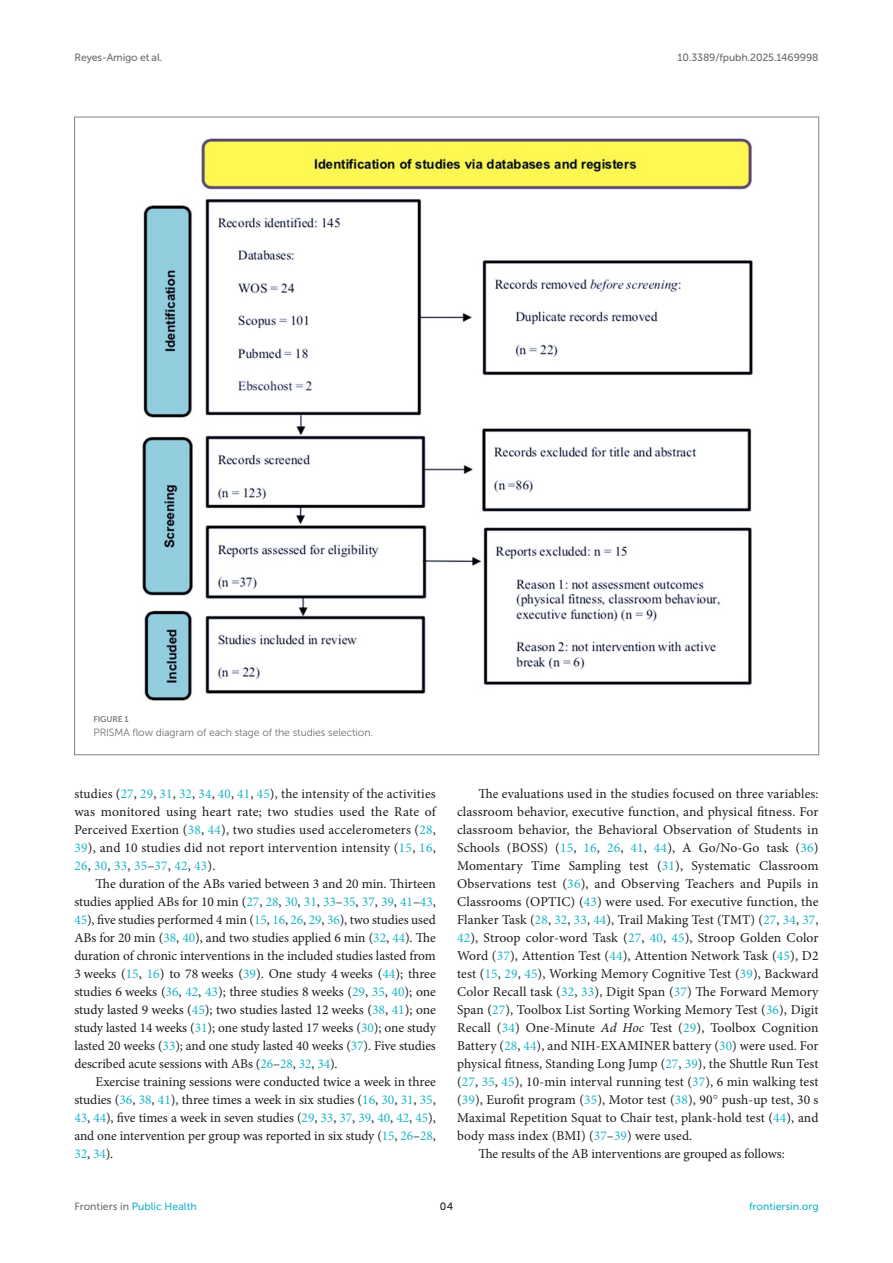
<style>
.page{position:relative;width:893px;height:1263px;background:#fff}
.page>*{position:absolute;margin:0;border:0;box-sizing:border-box;transform-origin:0 0}
.TEXT{font:13.5px/18px "Minion Pro";color:#1b1c1b;text-align:justify}
.FIG_LEG{font:10.5px "Museo Sans 300";letter-spacing:-.01em;color:#706f70}
.t1{font:10.5px "Museo Sans 500";letter-spacing:-.015em;color:#706f70}
.t2{font:10.5px "Museo Sans 500";color:#1db5c3}
.t3{font:10.5px "Museo Sans 500";color:#1b1c1b}
.FIG_HD{font:8.25px "Museo Sans 700";letter-spacing:-.01em;color:#7e7f7f}
.s1{color:#1db5c3}
.s2{font-style:italic}
.s3{font-family:"STIX"}
.s4{color:#706f70}
</style>
<div class="page">
<img style="left:142px;top:138px;width:611px;height:563px">
<p class="t1" style="left:74px;top:51px;width:89px">Reyes-Amigo et al.</p>
<p class="t1" style="left:678px;top:51px;width:142px">10.3389/fpubh.2025.1469998</p>
<p class="FIG_HD" style="left:94px;top:715px;width:37px">FIGURE 1</p>
<p class="FIG_LEG" style="left:94px;top:726px;width:281px">PRISMA flow diagram of each stage of the studies selection.</p>
<p class="TEXT" style="left:74px;top:785px;width:363px">studies (<span class="s1">27</span>, <span class="s1">29</span>, <span class="s1">31</span>, <span class="s1">32</span>, <span class="s1">34</span>, <span class="s1">40</span>, <span class="s1">41</span>, <span class="s1">45</span>), the intensity of the activities was monitored using heart rate; two studies used the Rate of Perceived Exertion (<span class="s1">38</span>, <span class="s1">44</span>), two studies used accelerometers (<span class="s1">28</span>, <span class="s1">39</span>), and 10 studies did not report intervention intensity (<span class="s1">15</span>, <span class="s1">16</span>, <span class="s1">26</span>, <span class="s1">30</span>, <span class="s1">33</span>, <span class="s1">35</span>–<span class="s1">37</span>, <span class="s1">42</span>, <span class="s1">43</span>).</p>
<p class="TEXT" style="left:74px;top:875px;width:363px;text-indent:21px">The duration of the ABs varied between 3 and 20 min. Thirteen studies applied ABs for 10 min (<span class="s1">27</span>, <span class="s1">28</span>, <span class="s1">30</span>, <span class="s1">31</span>, <span class="s1">33</span>–<span class="s1">35</span>, <span class="s1">37</span>, <span class="s1">39</span>, <span class="s1">41</span>–<span class="s1">43</span>, <span class="s1">45</span>), five studies performed 4 min (<span class="s1">15</span>, <span class="s1">16</span>, <span class="s1">26</span>, <span class="s1">29</span>, <span class="s1">36</span>), two studies used ABs for 20 min (<span class="s1">38</span>, <span class="s1">40</span>), and two studies applied 6 min (<span class="s1">32</span>, <span class="s1">44</span>). The duration of chronic interventions in the included studies lasted from 3 weeks (<span class="s1">15</span>, <span class="s1">16</span>) to 78 weeks (<span class="s1">39</span>). One study 4 weeks (<span class="s1">44</span>); three studies 6 weeks (<span class="s1">36</span>, <span class="s1">42</span>, <span class="s1">43</span>); three studies 8 weeks (<span class="s1">29</span>, <span class="s1">35</span>, <span class="s1">40</span>); one study lasted 9 weeks (<span class="s1">45</span>); two studies lasted 12 weeks (<span class="s1">38</span>, <span class="s1">41</span>); one study lasted 14 weeks (<span class="s1">31</span>); one study lasted 17 weeks (<span class="s1">30</span>); one study lasted 20 weeks (<span class="s1">33</span>); and one study lasted 40 weeks (<span class="s1">37</span>). Five studies described acute sessions with ABs (<span class="s1">26</span>–<span class="s1">28</span>, <span class="s1">32</span>, <span class="s1">34</span>).</p>
<p class="TEXT" style="left:74px;top:1073px;width:363px;text-indent:21px">Exercise training sessions were conducted twice a week in three studies (<span class="s1">36</span>, <span class="s1">38</span>, <span class="s1">41</span>), three times a week in six studies (<span class="s1">16</span>, <span class="s1">30</span>, <span class="s1">31</span>, <span class="s1">35</span>, <span class="s1">43</span>, <span class="s1">44</span>), five times a week in seven studies (<span class="s1">29</span>, <span class="s1">33</span>, <span class="s1">37</span>, <span class="s1">39</span>, <span class="s1">40</span>, <span class="s1">42</span>, <span class="s1">45</span>), and one intervention per group was reported in six study (<span class="s1">15</span>, <span class="s1">26</span>–<span class="s1">28</span>, <span class="s1">32</span>, <span class="s1">34</span>).</p>
<p class="TEXT" style="left:457px;top:785px;width:363px;text-indent:21px">The evaluations used in the studies focused on three variables: classroom behavior, executive function, and physical fitness. For classroom behavior, the Behavioral Observation of Students in Schools (BOSS) (<span class="s1">15</span>, <span class="s1">16</span>, <span class="s1">26</span>, <span class="s1">41</span>, <span class="s1">44</span>), A Go/No-Go task (<span class="s1">36</span>)<br>Momentary Time Sampling test (<span class="s1">31</span>), Systematic Classroom Observations test (<span class="s1">36</span>), and Observing Teachers and Pupils in Classrooms (OPTIC) (<span class="s1">43</span>) were used. For executive function, the Flanker Task (<span class="s1">28</span>, <span class="s1">32</span>, <span class="s1">33</span>, <span class="s1">44</span>), Trail Making Test (TMT) (<span class="s1">27</span>, <span class="s1">34</span>, <span class="s1">37</span>, <span class="s1">42</span>), Stroop color-word Task (<span class="s1">27</span>, <span class="s1">40</span>, <span class="s1">45</span>), Stroop Golden Color Word (<span class="s1">37</span>), Attention Test (<span class="s1">44</span>), Attention Network Task (<span class="s1">45</span>), D2 test (<span class="s1">15</span>, <span class="s1">29</span>, <span class="s1">45</span>), Working Memory Cognitive Test (<span class="s1">39</span>), Backward Color Recall task (<span class="s1">32</span>, <span class="s1">33</span>), Digit Span (<span class="s1">37</span>) The Forward Memory Span (<span class="s1">27</span>), Toolbox List Sorting Working Memory Test (<span class="s1">36</span>), Digit Recall (<span class="s1">34</span>) One-Minute <span class="s2">Ad Hoc</span> Test (<span class="s1">29</span>), Toolbox Cognition Battery (<span class="s1">28</span>, <span class="s1">44</span>), and NIH-EXAMINER battery (<span class="s1">30</span>) were used. For physical fitness, Standing Long Jump (<span class="s1">27</span>, <span class="s1">39</span>), the Shuttle Run Test (<span class="s1">27</span>, <span class="s1">35</span>, <span class="s1">45</span>), 10-min interval running test (<span class="s1">37</span>), 6 min walking test (<span class="s1">39</span>), Eurofit program (<span class="s1">35</span>), Motor test (<span class="s1">38</span>), 90<span class="s3">°</span> push-up test, 30 s Maximal Repetition Squat to Chair test, plank-hold test (<span class="s1">44</span>), and body mass index (BMI) (<span class="s1">37</span>–<span class="s1">39</span>) were used.</p>
<p class="TEXT" style="left:478px;top:1145px;width:308px">The results of the AB interventions are grouped as follows:</p>
<p class="t2" style="left:74px;top:1200px;width:124px"><span class="s4">Frontiers in</span> Public Health</p>
<p class="t3" style="left:440px;top:1200px;width:15px">04</p>
<p class="t2" style="left:749px;top:1200px;width:71px">frontiersin.org</p>
</div>
